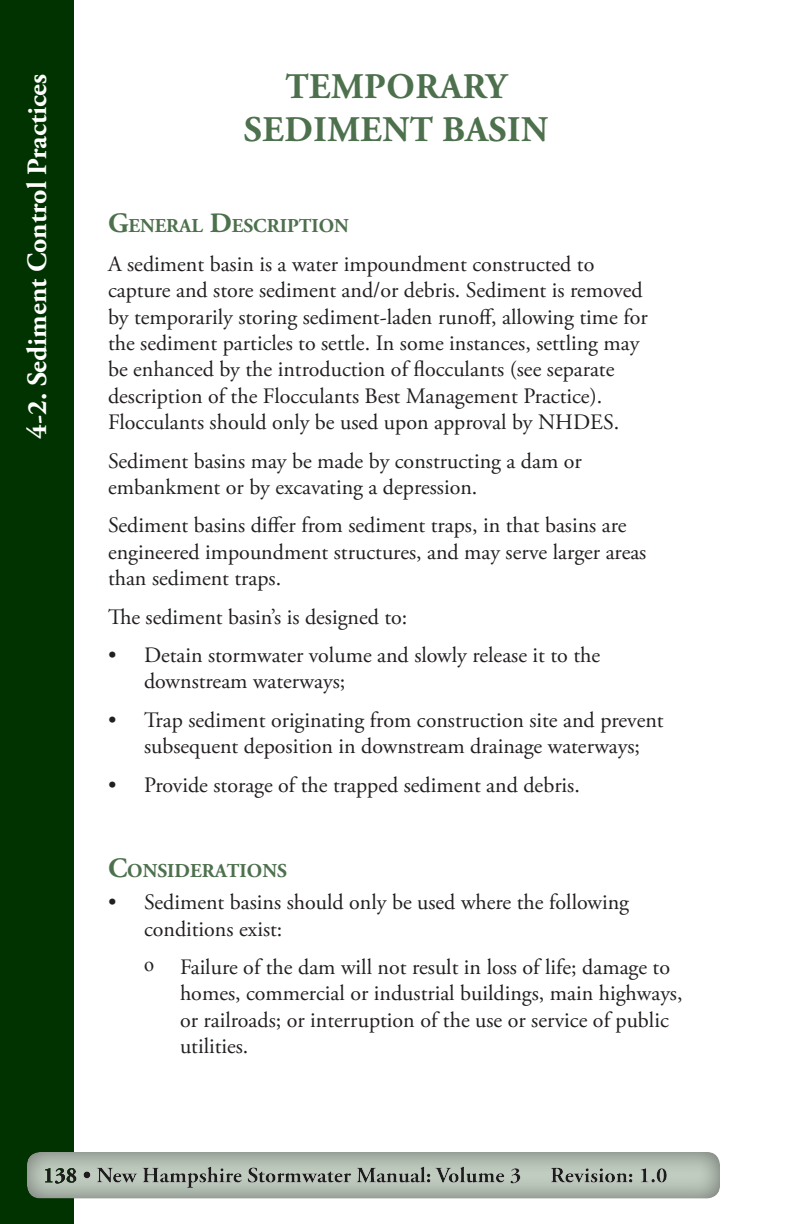
<style>
.page{position:relative;width:792px;height:1224px;background:#fff}
.page>*{position:absolute;margin:0;border:0;box-sizing:border-box;transform-origin:0 0}
.Heading_3{font:700 36px/43.2px "Adobe Garamond Pro";color:#4d704d}
.t1{font:700 28px "Adobe Garamond Pro";color:#fff}
.Body_Text{font:22px/26.4px "Adobe Garamond Pro";color:#231f20}
.Body___Bullets__open{font:22px/26.4px "Adobe Garamond Pro";color:#231f20}
.Body_Text-2{font:700 19.6px "Adobe Garamond Pro";color:#4d704d}
.Arbitrary_Heading{font:700 19.6px "Adobe Garamond Pro";color:#4d704d}
.s1{font-size:28px}
.s2{font-family:"Times New Roman";font-size:20px}
</style>
<div class="page">
<div style="left:1px;top:1px;width:72px;height:1222px;background:#030"></div>
<div style="left:0;top:0;width:74px;height:1224px;border:2px solid #030"></div>
<div style="left:26px;top:1148px;width:696px;height:52px;background:#231f20;opacity:.56"></div>
<p class="t1" style="left:21px;top:439px;width:366px;rotate:-90deg">4-2. SEDIMENT CONTROL PRACTICES</p>
<p class="Heading_3" style="left:244px;top:66px;width:92px;text-indent:42px">TEMPORARY<br>SEDIMENT</p>
<p class="Heading_3" style="left:442px;top:109px;width:46px">BASIN</p>
<p class="Body_Text-2" style="left:108px;top:215px;width:242px"><span class="s1">G</span>ENERAL <span class="s1">D</span>ESCRIPTION</p>
<p class="Body_Text" style="left:108px;top:252px;width:541px">A sediment basin is a water impoundment constructed to capture and store sediment and/or debris. Sediment is removed by temporarily storing sediment-laden runoff, allowing time for the sediment particles to settle. In some instances, settling may be enhanced by the introduction of flocculants (see separate description of the Flocculants Best Management Practice).<br>Flocculants should only be used upon approval by NHDES.</p>
<p class="Body_Text" style="left:108px;top:448px;width:475px">Sediment basins may be made by constructing a dam or embankment or by excavating a depression.</p>
<p class="Body_Text" style="left:108px;top:513px;width:540px">Sediment basins differ from sediment traps, in that basins are engineered impoundment structures, and may serve larger areas than sediment traps.</p>
<p class="Body_Text" style="left:108px;top:604px;width:301px">The sediment basin’s is designed to:</p>
<p class="Body_Text" style="left:144px;top:643px;width:458px;text-indent:-36px">• Detain stormwater volume and slowly release it to the downstream waterways;</p>
<p class="Body_Text" style="left:108px;top:708px;width:557px;text-align:center">• Trap sediment originating from construction site and prevent subsequent deposition in downstream drainage waterways;</p>
<p class="Body_Text" style="left:108px;top:772px;width:473px">• Provide storage of the trapped sediment and debris.</p>
<p class="Arbitrary_Heading" style="left:108px;top:859px;width:180px"><span class="s1">C</span>ONSIDERATIONS</p>
<p class="Body_Text" style="left:144px;top:890px;width:487px;text-indent:-36px">• Sediment basins should only be used where the following conditions exist:</p>
<p class="Body___Bullets__open" style="left:180px;top:955px;width:504px;text-indent:-36px"><span class="s2">o</span> Failure of the dam will not result in loss of life; damage to homes, commercial or industrial buildings, main highways, or railroads; or interruption of the use or service of public utilities.</p>
</div>
